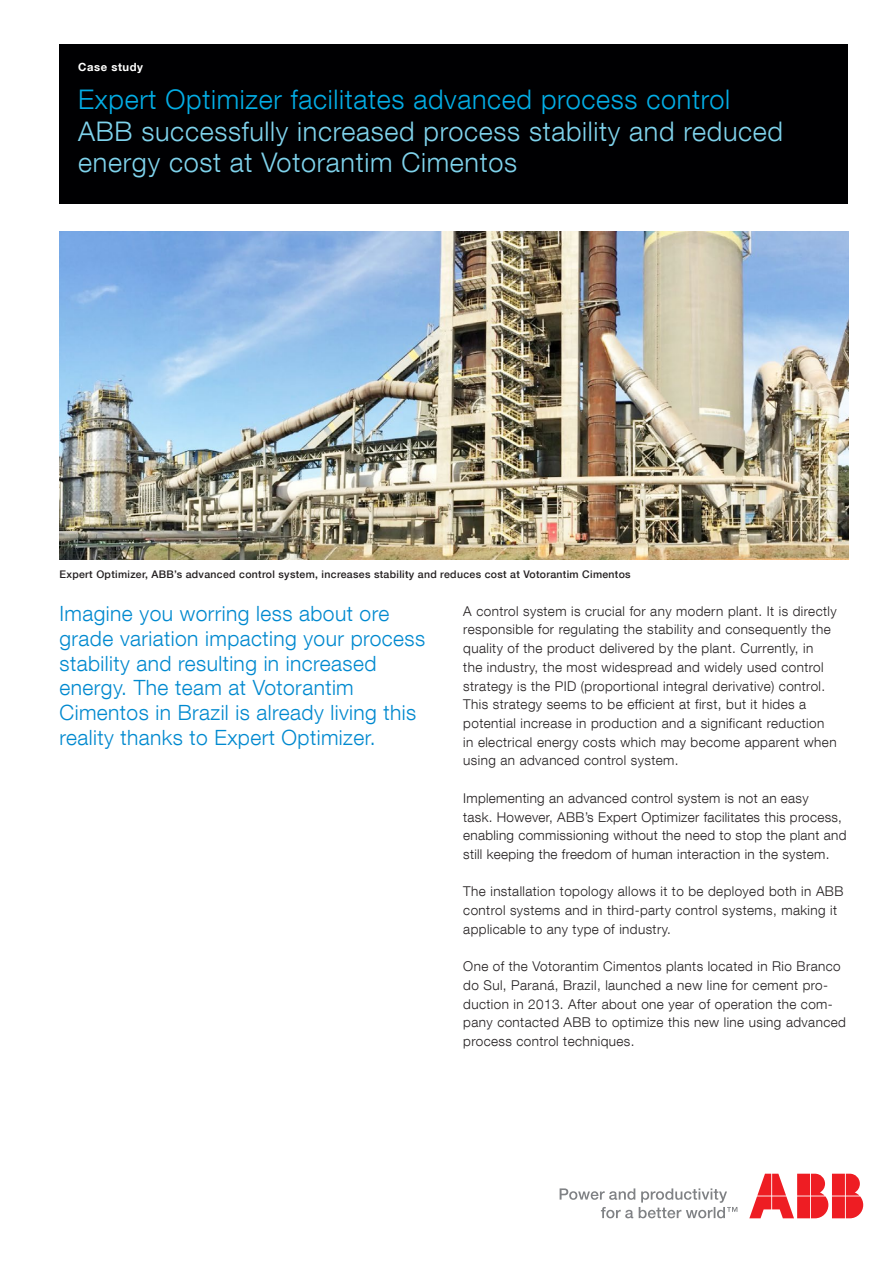
<style>
.page{position:relative;width:893px;height:1263px;background:#fff}
.page>*{position:absolute;margin:0;border:0;box-sizing:border-box;transform-origin:0 0}
.t1{font:300 27px/31.5px "ABB Neue Helvetica";letter-spacing:.025em;color:#7fd3ec}
.t2{font:300 27px "ABB Neue Helvetica";letter-spacing:.025em;color:#03ade5}
.t3{font:300 21px/24.8px "ABB Neue Helvetica";letter-spacing:.02em;color:#0089cf}
.t4{font:300 13.5px/18.8px "ABB Neue Helvetica";letter-spacing:.03em;color:#231f20}
.t5{font:700 11.25px "ABB Neue Helvetica";letter-spacing:.05em;color:#fff}
.t6{font:500 10.5px "ABB Neue Helvetica";letter-spacing:.03em;color:#231f20}
</style>
<div class="page">
<svg style="left:560px;top:1188px;width:177px;height:30px"></svg>
<svg style="left:749px;top:1174px;width:114px;height:44px"></svg>
<div style="left:60px;top:45px;width:788px;height:159px;background:#000002"></div>
<img style="left:60px;top:232px;width:788px;height:328px">
<p class="t5" style="left:78px;top:60px;width:66px">Case study</p>
<h1 class="t2" style="left:78px;top:83px;width:653px">Expert Optimizer facilitates advanced process control</h1>
<h1 class="t1" style="left:78px;top:115px;width:706px">ABB successfully increased process stability and reduced energy cost at Votorantim Cimentos</h1>
<p class="t6" style="left:60px;top:568px;width:573px">Expert Optimizer, ABB’s advanced control system, increases stability and reduces cost at Votorantim Cimentos</p>
<h2 class="t3" style="left:60px;top:601px;width:367px">Imagine you worring less about ore grade variation impacting your process stability and resulting in increased energy. The team at Votorantim Cimentos in Brazil is already living this reality thanks to Expert Optimizer.</h2>
<p class="t4" style="left:463px;top:601px;width:375px">A control system is crucial for any modern plant. It is directly responsible for regulating the stability and consequently the quality of the product delivered by the plant. Currently, in<br>the industry, the most widespread and widely used control strategy is the PID (proportional integral derivative) control.<br>This strategy seems to be efficient at first, but it hides a potential increase in production and a significant reduction in electrical energy costs which may become apparent when using an advanced control system.</p>
<p class="t4" style="left:463px;top:788px;width:385px">Implementing an advanced control system is not an easy<br>task. However, ABB’s Expert Optimizer facilitates this process, enabling commissioning without the need to stop the plant and still keeping the freedom of human interaction in the system.</p>
<p class="t4" style="left:463px;top:882px;width:382px">The installation topology allows it to be deployed both in ABB control systems and in third-party control systems, making it applicable to any type of industry.</p>
<p class="t4" style="left:463px;top:957px;width:384px">One of the Votorantim Cimentos plants located in Rio Branco do Sul, Paraná, Brazil, launched a new line for cement pro&shy;duction in 2013. After about one year of operation the com&shy;pany contacted ABB to optimize this new line using advanced process control techniques.</p>
</div>
